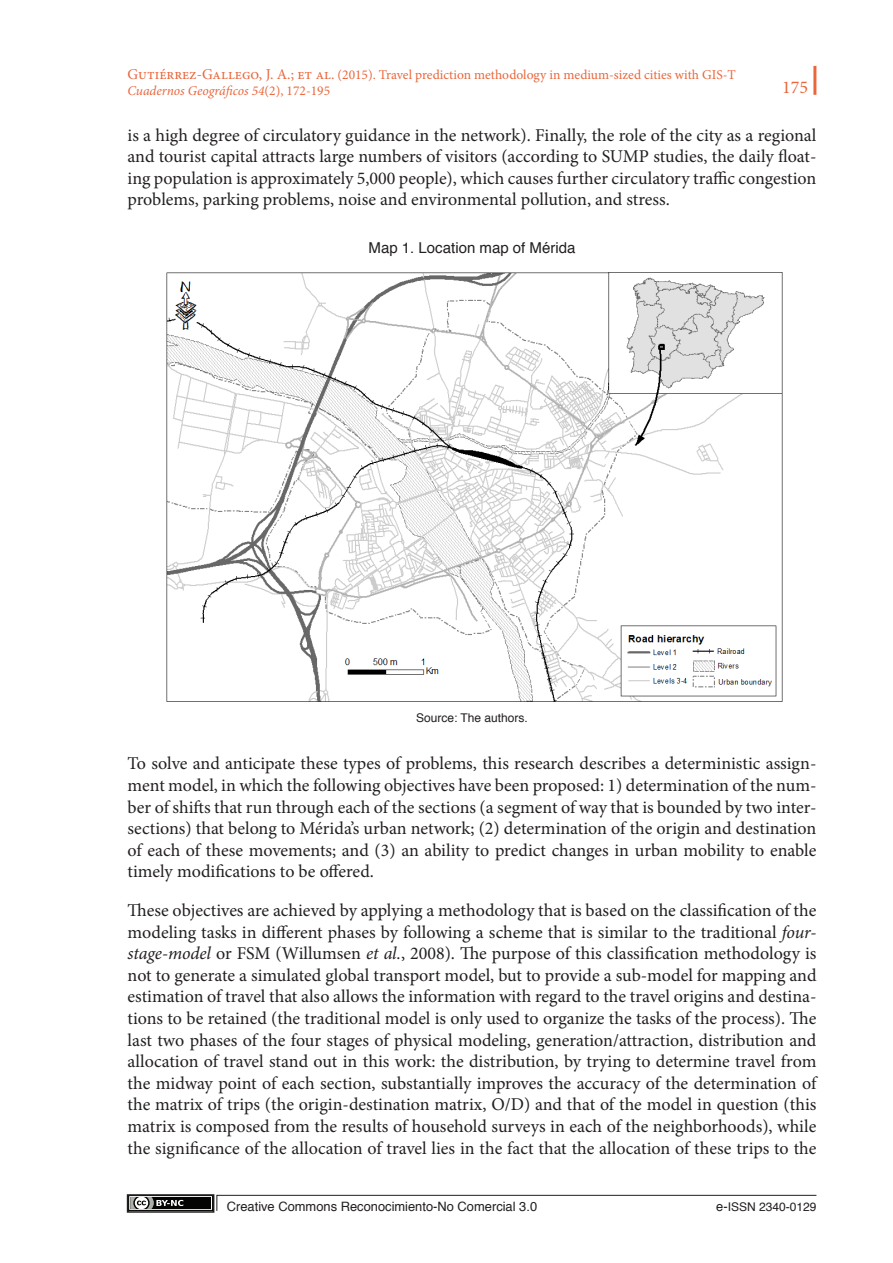
<style>
.page{position:relative;width:893px;height:1263px;background:#fff}
.page>*{position:absolute;margin:0;border:0;box-sizing:border-box;transform-origin:0 0}
.t1{font:18px/21.6px "Minion Pro";letter-spacing:-.005em;color:#231f20;text-align:justify}
.t2{font:18px "Minion Pro";color:#ea663b}
.LEYENDAS{font:15px "Helvetica";color:#231f20}
.t3{font:13.5px/16.2px "Minion Pro";color:#ea663b}
.t4{font:12.9px "Helvetica";color:#231f20}
.Piesdefoto{font:12px "Helvetica";color:#231f20}
.s1{font-size:15px}
.s2{font-style:italic}
.s3{font-size:12.9px}
</style>
<div class="page">
<hr style="left:813px;top:66px;width:3px;height:29px;background:#ea663b">
<div style="left:130px;top:1197px;width:81px;height:12px;background:#040503"></div>
<svg style="left:130px;top:1197px;width:53px;height:12px"></svg>
<div style="left:127px;top:1194px;width:87px;height:19px;border:2px solid #231f20"></div>
<svg style="left:216px;top:1194px;width:601px;height:17px"></svg>
<img style="left:166px;top:272px;width:617px;height:430px">
<p class="t3" style="left:128px;top:66px;width:610px"><span class="s1">Gutiérrez-Gallego, J. A.; et al.</span> (2015). Travel prediction methodology in medium-sized cities with GIS-T<br><span class="s2">Cuadernos Geográficos 54</span>(2), 172-195</p>
<p class="t1" style="left:128px;top:124px;width:690px">is a high degree of circulatory guidance in the network). Finally, the role of the city as a regional and tourist capital attracts large numbers of visitors (according to SUMP studies, the daily float&shy;ing population is approximately 5,000 people), which causes further circulatory traffic congestion problems, parking problems, noise and environmental pollution, and stress.</p>
<p class="LEYENDAS" style="left:369px;top:236px;width:208px">Map 1. Location map of Mérida</p>
<p class="t2" style="left:782px;top:75px;width:27px">175</p>
<p class="Piesdefoto" style="left:416px;top:709px;width:113px">Source: The authors.</p>
<p class="t1" style="left:128px;top:753px;width:690px">To solve and anticipate these types of problems, this research describes a deterministic assign&shy;ment model, in which the following objectives have been proposed: 1) determination of the num&shy;ber of shifts that run through each of the sections (a segment of way that is bounded by two inter&shy;sections) that belong to Mérida’s urban network; (2) determination of the origin and destination of each of these movements; and (3) an ability to predict changes in urban mobility to enable timely modifications to be offered.</p>
<p class="t1" style="left:128px;top:899px;width:690px">These objectives are achieved by applying a methodology that is based on the classification of the modeling tasks in different phases by following a scheme that is similar to the traditional <span class="s2">four&shy;stage-model</span> or FSM (Willumsen <span class="s2">et al.</span>, 2008). The purpose of this classification methodology is not to generate a simulated global transport model, but to provide a sub-model for mapping and estimation of travel that also allows the information with regard to the travel origins and destina&shy;tions to be retained (the traditional model is only used to organize the tasks of the process). The last two phases of the four stages of physical modeling, generation/attraction, distribution and allocation of travel stand out in this work: the distribution, by trying to determine travel from the midway point of each section, substantially improves the accuracy of the determination of the matrix of trips (the origin-destination matrix, O/D) and that of the model in question (this matrix is composed from the results of household surveys in each of the neighborhoods), while the significance of the allocation of travel lies in the fact that the allocation of these trips to the</p>
<p class="t4" style="left:227px;top:1196px;width:312px">Creative Commons Reconocimiento-No Comercial 3.0</p>
<p class="Piesdefoto" style="left:716px;top:1197px;width:102px"><span class="s3">e-</span>ISSN 2340-0129</p>
</div>
